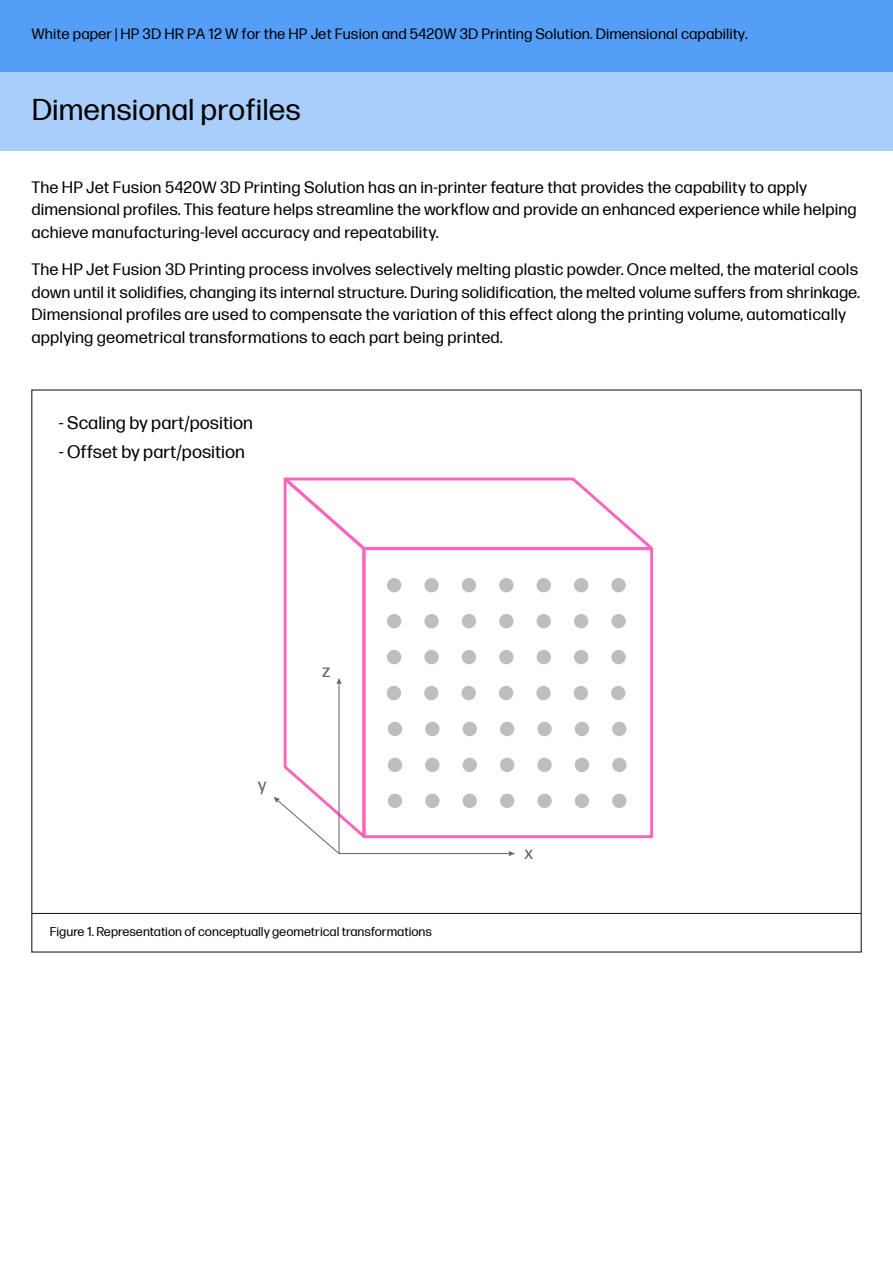
<style>
.page{position:relative;width:893px;height:1263px;background:#fff}
.page>*{position:absolute;margin:0;border:0;box-sizing:border-box;transform-origin:0 0}
.t1{font:30px "Forma DJR Micro";color:#000}
.t2{font:18.15px "Forma DJR Micro";color:#626465}
.t3{font:18px "Forma DJR Micro";color:#000}
.t4{font:16.5px/22.4px "Forma DJR Micro";letter-spacing:.01em;color:#000}
.t5{font:15px "Forma DJR Micro";letter-spacing:.005em;color:#000}
.t6{font:12.75px "Forma DJR Micro";color:#000}
</style>
<div class="page">
<div style="left:0;top:0;width:893px;height:71px;background:#549ef7"></div>
<div style="left:0;top:71px;width:893px;height:79px;background:#a9cefb"></div>
<svg style="left:274px;top:477px;width:380px;height:379px"></svg>
<hr style="left:31px;top:913px;width:830px;height:1px;background:#231f20">
<p class="t5" style="left:31px;top:23px;width:718px">White paper | HP 3D HR PA 12 W for the HP Jet Fusion and 5420W 3D Printing Solution. Dimensional capability.</p>
<h1 class="t1" style="left:32px;top:88px;width:271px">Dimensional profiles</h1>
<p class="t4" style="left:31px;top:175px;width:827px">The HP Jet Fusion 5420W 3D Printing Solution has an in-printer feature that provides the capability to apply dimensional profiles. This feature helps streamline the workflow and provide an enhanced experience while helping achieve manufacturing-level accuracy and repeatability.</p>
<p class="t4" style="left:31px;top:257px;width:830px">The HP Jet Fusion 3D Printing process involves selectively melting plastic powder. Once melted, the material cools down until it solidifies, changing its internal structure. During solidification, the melted volume suffers from shrinkage.<br>Dimensional profiles are used to compensate the variation of this effect along the printing volume, automatically applying geometrical transformations to each part being printed.</p>
<p class="t3" style="left:59px;top:410px;width:196px">- Scaling by part/position</p>
<p class="t3" style="left:59px;top:439px;width:188px">- Offset by part/position</p>
<p class="t2" style="left:258px;top:772px;width:10px">y</p>
<p class="t2" style="left:322px;top:658px;width:10px">z</p>
<p class="t6" style="left:50px;top:922px;width:384px">Figure 1. Representation of conceptually geometrical transformations</p>
<p class="t2" style="left:524px;top:839px;width:10px">x</p>
</div>
